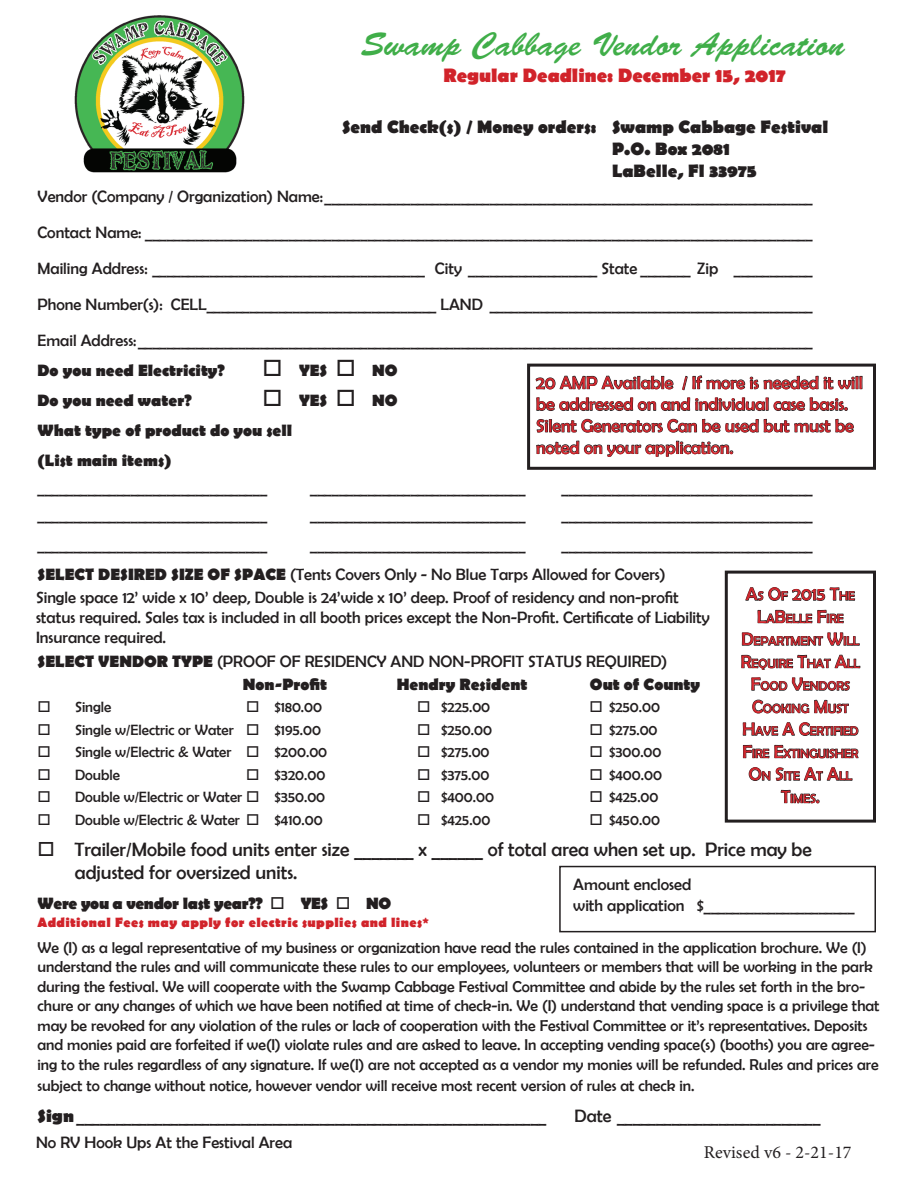
<style>
.page{position:relative;width:918px;height:1188px;background:#fff}
.page>*{position:absolute;margin:0;border:0;box-sizing:border-box;transform-origin:0 0}
.t1{font:33px "Brush Script Std";color:#40ae49}
.t2{font:19.5px/23.4px "Berlin Sans FB";color:#231f20}
.t3{font:700 19.5px "Berlin Sans FB";color:#d1232a}
.t4{font:18px/21.6px "Berlin Sans FB";color:#d1232a}
.t5{font:18px "Berlin Sans FB";color:#231f20}
.t6{font:700 18px/21.6px "Berlin Sans FB";color:#231f20}
.t7{font:18px "Minion Pro";letter-spacing:.005em;color:#231f20}
.t8{font:18px "Berlin Sans FB";color:#d1232a}
.t9{font:16.5px/36px "Berlin Sans FB";color:#231f20}
.t10{font:700 16.5px/30px "Berlin Sans FB";color:#231f20}
.t11{font:700 16.5px "Berlin Sans FB";letter-spacing:-.02em;color:#231f20}
.t12{font:15.75px/19.5px "Berlin Sans FB";color:#231f20}
.t13{font:15px "Berlin Sans FB";color:#231f20}
.t14{font:700 13.5px "Berlin Sans FB";letter-spacing:.03em;color:#d1232a}
.t15{font:12.6px "Berlin Sans FB";color:#d1232a}
.s1{font-weight:700}
.s2{font-size:12.6px}
.s3{font-size:18px}
</style>
<div class="page">
<img style="left:74px;top:15px;width:171px;height:158px">
<svg style="left:535px;top:375px;width:139px;height:15px"></svg>
<svg style="left:682px;top:375px;width:181px;height:16px"></svg>
<svg style="left:536px;top:397px;width:312px;height:14px"></svg>
<svg style="left:536px;top:419px;width:318px;height:14px"></svg>
<svg style="left:536px;top:440px;width:198px;height:17px"></svg>
<div style="left:527px;top:364px;width:349px;height:106px;border:3px solid #231f20"></div>
<svg style="left:745px;top:587px;width:110px;height:14px"></svg>
<svg style="left:757px;top:610px;width:87px;height:14px"></svg>
<svg style="left:742px;top:632px;width:118px;height:14px"></svg>
<svg style="left:741px;top:654px;width:120px;height:16px"></svg>
<svg style="left:751px;top:677px;width:99px;height:14px"></svg>
<svg style="left:752px;top:699px;width:97px;height:15px"></svg>
<svg style="left:743px;top:722px;width:116px;height:14px"></svg>
<svg style="left:743px;top:745px;width:116px;height:14px"></svg>
<svg style="left:748px;top:767px;width:105px;height:14px"></svg>
<svg style="left:780px;top:790px;width:40px;height:14px"></svg>
<div style="left:725px;top:571px;width:151px;height:252px;border:3px solid #231f20"></div>
<div style="left:559px;top:866px;width:317px;height:66px;border:2px solid #231f20"></div>
<h1 class="t1" style="left:361px;top:26px;width:485px">Swamp Cabbage Vendor Application</h1>
<p class="t3" style="left:443px;top:65px;width:344px">Regular Deadline: December 15, 2017</p>
<p class="t6" style="left:612px;top:117px;width:218px;text-indent:-270px">Send Check(s) / Money orders: Swamp Cabbage Festival<br>P.O. Box 2081<br>LaBelle, Fl 33975</p>
<p class="t9" style="left:38px;top:179px;width:777px;text-align:justify">Vendor (Company / Organization) Name:____________________________________________________________________ Contact Name: _____________________________________________________________________________________________ Mailing Address: ______________________________________ City __________________ State _______ Zip ___________ Phone Number(s): CELL________________________________ LAND _____________________________________________ Email Address:______________________________________________________________________________________________</p>
<p class="t10" style="left:38px;top:357px;width:189px">Do you need Electricity?</p>
<p class="t10" style="left:262px;top:357px;width:137px">□ YES □ NO</p>
<p class="t10" style="left:38px;top:387px;width:156px">Do you need water?</p>
<p class="t4" style="left:536px;top:372px;width:328px">20 AMP Available / If more is needed it will be addressed on and individual case basis.<br>Silent Generators Can be used but must be noted on your application.</p>
<p class="t10" style="left:38px;top:387px;width:362px;text-indent:225px">□ YES □ NO<br>What type of product do you sell<br>(List main items)</p>
<p class="t9" style="left:38px;top:470px;width:231px">________________________________</p>
<p class="t9" style="left:310px;top:470px;width:217px">______________________________</p>
<p class="t9" style="left:562px;top:470px;width:253px">___________________________________</p>
<p class="t9" style="left:38px;top:497px;width:231px">________________________________</p>
<p class="t9" style="left:310px;top:497px;width:217px">______________________________</p>
<p class="t9" style="left:562px;top:497px;width:253px">___________________________________</p>
<p class="t9" style="left:38px;top:527px;width:231px">________________________________</p>
<p class="t9" style="left:310px;top:527px;width:217px">______________________________</p>
<p class="t9" style="left:38px;top:530px;width:777px;line-height:30px;text-indent:524px">___________________________________<br><span class="s1">SELECT DESIRED SIZE OF SPACE</span> (Tents Covers Only - No Blue Tarps Allowed for Covers)</p>
<p class="t8" style="left:746px;top:584px;width:111px">A<span class="s2">S</span> O<span class="s2">F</span> 2015 T<span class="s2">HE</span></p>
<p class="t15" style="left:757px;top:611px;width:88px"><span class="s3">L</span>A<span class="s3">B</span>ELLE <span class="s3">F</span>IRE</p>
<p class="t15" style="left:741px;top:634px;width:113px"><span class="s3">D</span>EPARTMENT <span class="s3">W</span>ILL</p>
<p class="t15" style="left:741px;top:656px;width:114px"><span class="s3">R</span>EQUIRE <span class="s3">T</span>HAT <span class="s3">A</span>LL</p>
<p class="t15" style="left:751px;top:679px;width:20px"><span class="s3">F</span>OOD</p>
<p class="t15" style="left:792px;top:679px;width:60px"><span class="s3">V</span>ENDORS</p>
<p class="t15" style="left:752px;top:701px;width:98px"><span class="s3">C</span>OOKING <span class="s3">M</span>UST</p>
<p class="t15" style="left:742px;top:724px;width:117px"><span class="s3">H</span>AVE <span class="s3">A C</span>ERTIFIED</p>
<p class="t15" style="left:743px;top:746px;width:117px"><span class="s3">F</span>IRE <span class="s3">E</span>XTINGUISHER</p>
<p class="t15" style="left:749px;top:769px;width:98px"><span class="s3">O</span>N <span class="s3">S</span>ITE <span class="s3">A</span>T <span class="s3">A</span>LL</p>
<p class="t15" style="left:781px;top:791px;width:40px"><span class="s3">T</span>IMES<span class="s3">.</span></p>
<p class="t9" style="left:36px;top:588px;width:675px;line-height:19.8px">Single space 12’ wide x 10’ deep, Double is 24’wide x 10’ deep. Proof of residency and non-profit status required. Sales tax is included in all booth prices except the Non-Profit. Certificate of Liability<br>Insurance required.</p>
<p class="t9" style="left:243px;top:650px;width:426px;line-height:22.5px;text-indent:-205px"><span class="s1">SELECT VENDOR TYPE</span> (PROOF OF RESIDENCY AND NON-PROFIT STATUS REQUIRED)<br><span class="s1">Non-Profit</span></p>
<p class="t10" style="left:397px;top:670px;width:132px">Hendry Resident</p>
<p class="t10" style="left:590px;top:670px;width:112px">Out of County</p>
<p class="t13" style="left:38px;top:699px;width:75px">□ Single</p>
<p class="t13" style="left:246px;top:699px;width:78px">□ $180.00</p>
<p class="t13" style="left:417px;top:699px;width:75px">□ $225.00</p>
<p class="t13" style="left:590px;top:699px;width:72px">□ $250.00</p>
<p class="t13" style="left:38px;top:721px;width:285px">□ Single w/Electric or Water □ $195.00</p>
<p class="t13" style="left:417px;top:721px;width:76px">□ $250.00</p>
<p class="t13" style="left:590px;top:721px;width:70px">□ $275.00</p>
<p class="t13" style="left:38px;top:744px;width:291px">□ Single w/Electric &amp; Water □ $200.00</p>
<p class="t13" style="left:417px;top:744px;width:74px">□ $275.00</p>
<p class="t13" style="left:590px;top:744px;width:74px">□ $300.00</p>
<p class="t13" style="left:38px;top:766px;width:84px">□ Double</p>
<p class="t13" style="left:246px;top:766px;width:81px">□ $320.00</p>
<p class="t13" style="left:417px;top:766px;width:74px">□ $375.00</p>
<p class="t13" style="left:590px;top:766px;width:74px">□ $400.00</p>
<p class="t13" style="left:38px;top:789px;width:289px">□ Double w/Electric or Water □ $350.00</p>
<p class="t13" style="left:417px;top:789px;width:78px">□ $400.00</p>
<p class="t13" style="left:590px;top:789px;width:70px">□ $425.00</p>
<p class="t13" style="left:38px;top:811px;width:287px">□ Double w/Electric &amp; Water □ $410.00</p>
<p class="t13" style="left:417px;top:811px;width:75px">□ $425.00</p>
<p class="t13" style="left:590px;top:811px;width:72px">□ $450.00</p>
<p class="t2" style="left:75px;top:837px;width:738px;text-indent:-37px">□ Trailer/Mobile food units enter size _______ x ______ of total area when set up. Price may be adjusted for oversized units.</p>
<p class="t11" style="left:38px;top:894px;width:355px">Were you a vendor last year?? □ YES □ NO</p>
<p class="t14" style="left:38px;top:915px;width:393px">Additional Fees may apply for electric supplies and lines*</p>
<p class="t9" style="left:573px;top:873px;width:283px;line-height:21.3px">Amount enclosed<br>with application $_____________________</p>
<p class="t12" style="left:38px;top:938px;width:844px">We (I) as a legal representative of my business or organization have read the rules contained in the application brochure. We (I) understand the rules and will communicate these rules to our employees, volunteers or members that will be working in the park during the festival. We will cooperate with the Swamp Cabbage Festival Committee and abide by the rules set forth in the bro&shy;chure or any changes of which we have been notified at time of check-in. We (I) understand that vending space is a privilege that may be revoked for any violation of the rules or lack of cooperation with the Festival Committee or it’s representatives. Deposits and monies paid are forfeited if we(I) violate rules and are asked to leave. In accepting vending space(s) (booths) you are agree&shy;ing to the rules regardless of any signature. If we(I) are not accepted as a vendor my monies will be refunded. Rules and prices are</p>
<p class="t12" style="left:38px;top:1076px;width:658px">subject to change without notice, however vendor will receive most recent version of rules at check in.</p>
<p class="t5" style="left:38px;top:1106px;width:510px"><span class="s1">Sign</span>____________________________________________________________</p>
<p class="t5" style="left:575px;top:1106px;width:248px">Date __________________________</p>
<p class="t9" style="left:36px;top:1124px;width:258px">No RV Hook Ups At the Festival Area</p>
<p class="t7" style="left:704px;top:1140px;width:149px">Revised v6 - 2-21-17</p>
</div>
